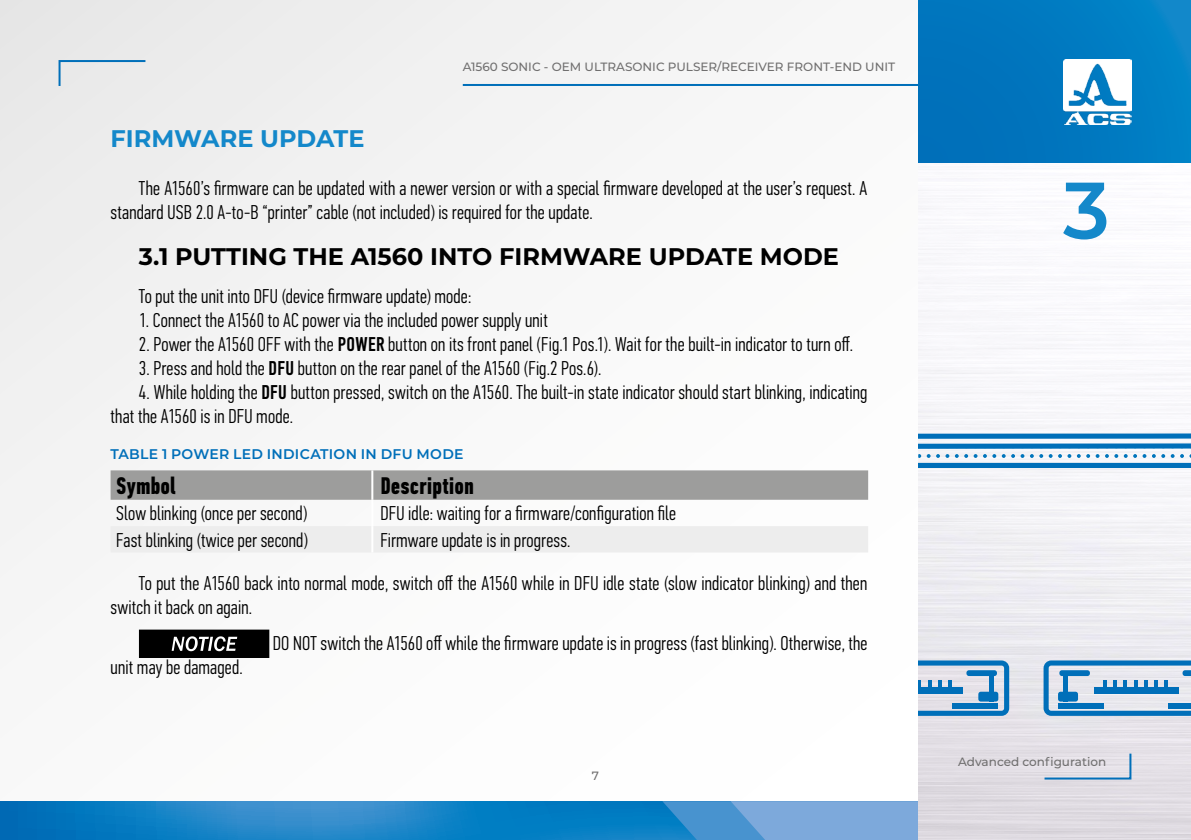
<style>
.page{position:relative;width:1191px;height:840px;background:#fff}
.page>*{position:absolute;margin:0;border:0;box-sizing:border-box;transform-origin:0 0}
.t1{font:600 80px "Montserrat";color:#1488ca}
.t2{font:700 24px "Montserrat";color:#000}
.t3{font:700 24px "PF Din Text Comp Pro";letter-spacing:.005em;color:#000}
.t4{font:700 24px "Montserrat";color:#1488ca}
.t5{font:300 20px/24px "PF Din Text Comp Pro";letter-spacing:.01em;color:#000}
.t6{font:600 14px "Montserrat";letter-spacing:.015em;color:#006fb9}
.t7{font:500 12px "Montserrat";color:#706f6f}
.s1{font-weight:500}
</style>
<div class="page">
<div style="left:0;top:0;width:1191px;height:839px;background:#f8f8f8"></div>
<svg style="left:1px;top:801px;width:661px;height:38px;background:#1380c4"></svg>
<svg style="left:662px;top:801px;width:256px;height:38px;background:#66a0d6"></svg>
<hr style="left:0;top:800px;width:1px;height:39px;background:#0069b4">
<hr style="left:463px;top:84px;width:584px;height:2px;background:#006fb9">
<div style="left:918px;top:0;width:273px;height:163px;background:linear-gradient(to right,#006eb9,#0485c8)"></div>
<svg style="left:58px;top:59px;width:89px;height:29px"></svg>
<img style="left:1063px;top:60px;width:68px;height:64px">
<svg style="left:918px;top:433px;width:273px;height:6px;background:#2482c2"></svg>
<svg style="left:918px;top:487px;width:273px;height:351px;fill:#eae8ee"></svg>
<svg style="left:918px;top:660px;width:91px;height:55px;background:#8fb6d6"></svg>
<div style="left:918px;top:687px;width:44px;height:6px;background:#006fb9"></div>
<div style="left:952px;top:703px;width:46px;height:5px;background:#006fb9"></div>
<svg style="left:1043px;top:660px;width:148px;height:55px"></svg>
<div style="left:1094px;top:687px;width:84px;height:6px;background:#006fb9"></div>
<div style="left:1058px;top:703px;width:45px;height:5px;background:#006fb9"></div>
<div style="left:1168px;top:703px;width:23px;height:5px;background:#006fb9"></div>
<svg style="left:918px;top:443px;width:273px;height:38px"></svg>
<div style="left:111px;top:470px;width:757px;height:29px;background:#9d9d9c"></div>
<div style="left:111px;top:527px;width:757px;height:25px;background:#ededed"></div>
<hr style="left:371px;top:470px;width:2px;height:29px;background:#fff">
<hr style="left:371px;top:499px;width:2px;height:27px;background:#fff">
<hr style="left:371px;top:526px;width:2px;height:26px;background:#fff">
<div style="left:140px;top:630px;width:128px;height:27px;background:#000"></div>
<svg style="left:139px;top:629px;width:1px;height:29px"></svg>
<svg style="left:268px;top:629px;width:1px;height:29px"></svg>
<hr style="left:140px;top:629px;width:128px;height:1px;background:#000">
<svg style="left:172px;top:636px;width:65px;height:14px"></svg>
<p class="t7" style="left:463px;top:59px;width:434px">A1560 SONIC - OEM ULTRASONIC PULSER/RECEIVER FRONT-END UNIT</p>
<p class="t4" style="left:111px;top:121px;width:255px">FIRMWARE UPDATE</p>
<p class="t5" style="left:111px;top:176px;width:758px;text-indent:28px">The A1560’s firmware can be updated with a newer version or with a special firmware developed at the user’s request. A standard USB 2.0 A-to-B “printer” cable (not included) is required for the update.</p>
<p class="t2" style="left:139px;top:239px;width:701px">3.1 PUTTING THE A1560 INTO FIRMWARE UPDATE MODE</p>
<p class="t5" style="left:139px;top:283px;width:334px">To put the unit into DFU (device firmware update) mode:</p>
<p class="t5" style="left:139px;top:307px;width:410px">1. Connect the A1560 to AC power via the included power supply unit</p>
<p class="t5" style="left:139px;top:331px;width:715px">2. Power the A1560 OFF with the <span class="s1">POWER</span> button on its front panel (Fig.1 Pos.1). Wait for the built-in indicator to turn off.</p>
<p class="t5" style="left:139px;top:355px;width:464px">3. Press and hold the <span class="s1">DFU</span> button on the rear panel of the A1560 (Fig.2 Pos.6).</p>
<p class="t5" style="left:111px;top:379px;width:758px;text-indent:28px">4. While holding the <span class="s1">DFU</span> button pressed, switch on the A1560. The built-in state indicator should start blinking, indicating that the A1560 is in DFU mode.</p>
<p class="t6" style="left:111px;top:444px;width:354px">TABLE 1 POWER LED INDICATION IN DFU MODE</p>
<p class="t3" style="left:116px;top:471px;width:61px">Symbol</p>
<p class="t3" style="left:380px;top:471px;width:95px">Description</p>
<p class="t5" style="left:116px;top:501px;width:192px">Slow blinking (once per second)</p>
<p class="t5" style="left:380px;top:501px;width:297px">DFU idle: waiting for a firmware/configuration file</p>
<p class="t5" style="left:116px;top:527px;width:193px">Fast blinking (twice per second)</p>
<p class="t5" style="left:139px;top:518px;width:730px;line-height:43.4px;text-indent:241px">Firmware update is in progress.<br>To put the A1560 back into normal mode, switch off the A1560 while in DFU idle state (slow indicator blinking) and then</p>
<p class="t5" style="left:111px;top:595px;width:143px">switch it back on again.</p>
<p class="t5" style="left:273px;top:630px;width:596px">DO NOT switch the A1560 off while the firmware update is in progress (fast blinking). Otherwise, the</p>
<p class="t5" style="left:111px;top:654px;width:134px">unit may be damaged.</p>
<p class="t7" style="left:592px;top:766px;width:9px">7</p>
<h1 class="t1" style="left:1063px;top:153px;width:48px">3</h1>
<p class="t7" style="left:958px;top:753px;width:149px">Advanced configuration</p>
</div>
